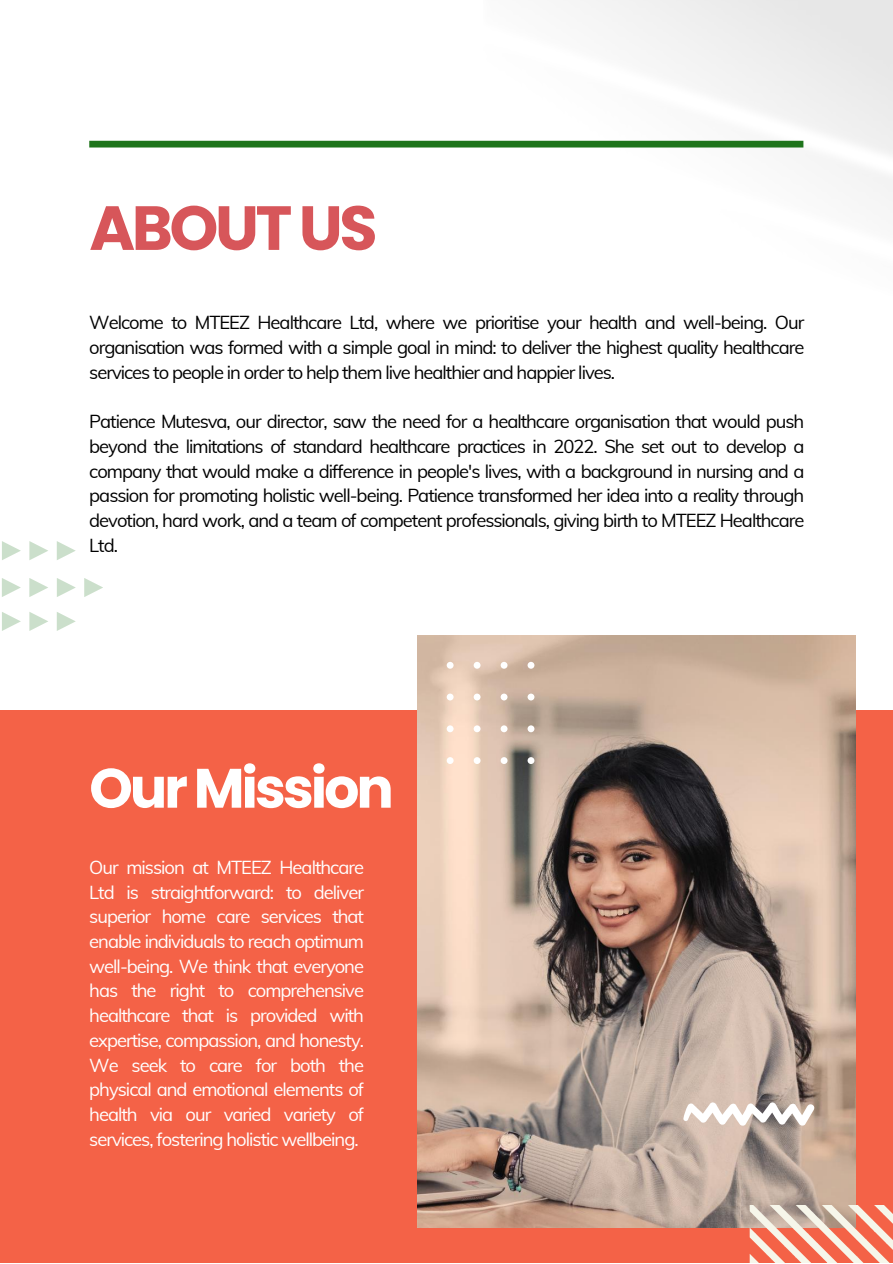
<style>
.page{position:relative;width:893px;height:1264px;background:#fff}
.page>*{position:absolute;margin:0;border:0;box-sizing:border-box;transform-origin:0 0}
.t1{font:700 62.25px "Poppins";letter-spacing:-.055em;color:#d7565a}
.t2{font:700 55.35px "Poppins";letter-spacing:-.055em;color:#fff}
.t3{font:18.45px/24.8px "Muli";letter-spacing:-.055em;color:#000;text-align:justify}
.t4{font:18.45px/24.8px "Muli";letter-spacing:-.055em;color:#fff;text-align:justify}
</style>
<div class="page">
<div style="left:89px;top:141px;width:714px;height:6px;background:#1e741b"></div>
<div style="left:0;top:710px;width:892px;height:552px;background:#f46247"></div>
<img style="left:417px;top:635px;width:438px;height:592px">
<svg style="left:749px;top:1204px;width:143px;height:58px"></svg>
<svg style="left:446px;top:662px;width:88px;height:102px;background:#dac2b0"></svg>
<svg style="left:683px;top:1101px;width:133px;height:25px;background:#d8cec8"></svg>
<svg style="left:2px;top:541px;width:101px;height:90px"></svg>
<h1 class="t1" style="left:89px;top:184px;width:290px">ABOUT US</h1>
<p class="t3" style="left:89px;top:310px;width:716px">Welcome to MTEEZ Healthcare Ltd, where we prioritise your health and well-being. Our organisation was formed with a simple goal in mind: to deliver the highest quality healthcare services to people in order to help them live healthier and happier lives.</p>
<p class="t3" style="left:89px;top:409px;width:716px">Patience Mutesva, our director, saw the need for a healthcare organisation that would push beyond the limitations of standard healthcare practices in 2022. She set out to develop a company that would make a difference in people's lives, with a background in nursing and a passion for promoting holistic well-being. Patience transformed her idea into a reality through devotion, hard work, and a team of competent professionals, giving birth to MTEEZ Healthcare Ltd.</p>
<h2 class="t2" style="left:89px;top:749px;width:306px">Our Mission</h2>
<p class="t4" style="left:89px;top:854px;width:276px">Our mission at MTEEZ Healthcare Ltd is straightforward: to deliver superior home care services that enable individuals to reach optimum well-being. We think that everyone has the right to comprehensive healthcare that is provided with expertise, compassion, and honesty.<br>We seek to care for both the physical and emotional elements of health via our varied variety of services, fostering holistic wellbeing.</p>
</div>
